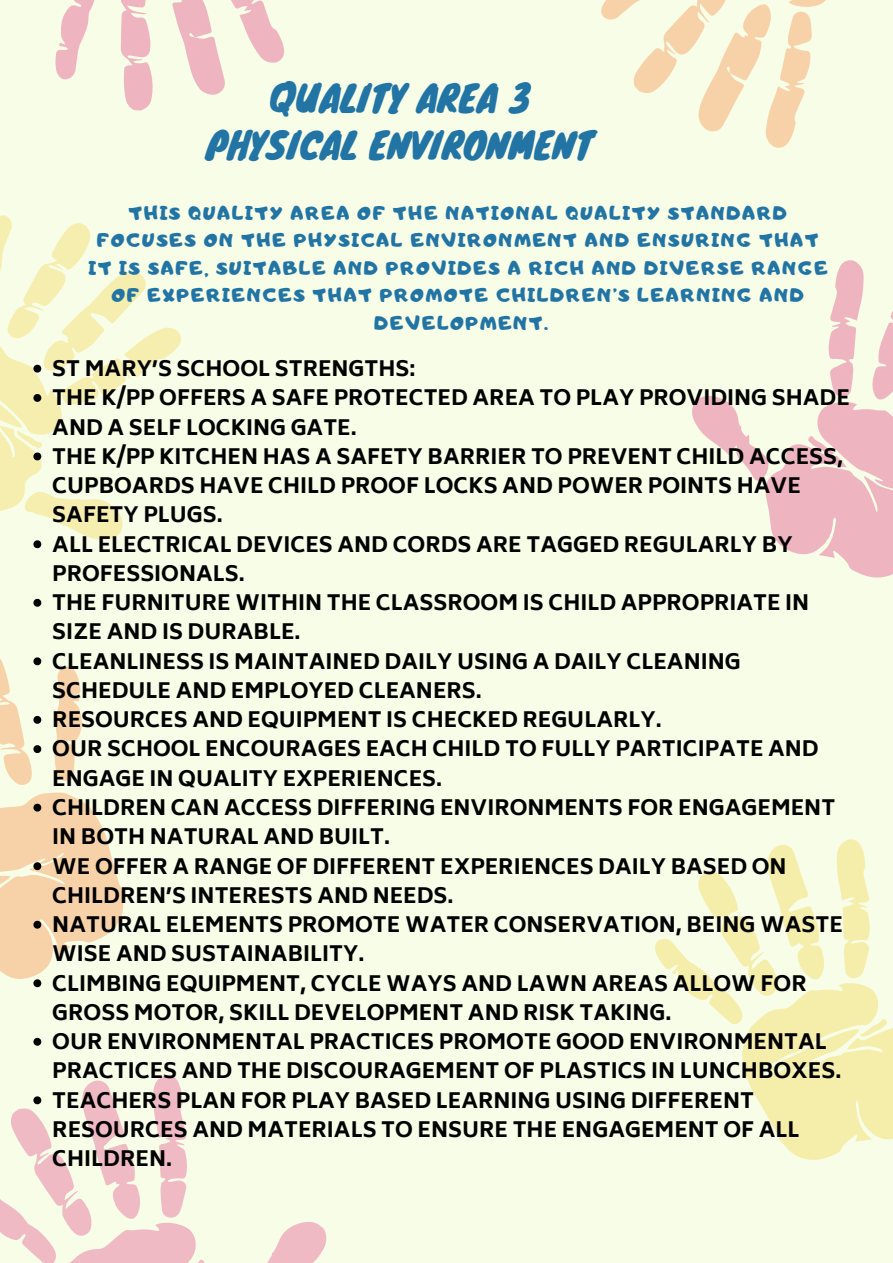
<style>
.page{position:relative;width:893px;height:1263px;background:#f7fde6}
.page>*{position:absolute;margin:0;border:0;box-sizing:border-box;transform-origin:0 0}
.t1{font:36px/47.2px "Knewave";color:#2274a5;text-align:center}
.t2{font:800 21px/29.2px "Biryani";color:#000}
.t3{font:18.52px/27.4px "Adigiana Toybox";letter-spacing:.09em;color:#2274a5;text-align:center}
</style>
<div class="page">
<svg style="left:655px;top:839px;width:238px;height:321px"></svg>
<svg style="left:692px;top:260px;width:201px;height:318px"></svg>
<svg style="left:55px;top:0;width:229px;height:111px"></svg>
<svg style="left:601px;top:0;width:225px;height:148px"></svg>
<svg style="left:0;top:215px;width:181px;height:334px"></svg>
<svg style="left:33px;top:599px;width:8px;height:8px"></svg>
<svg style="left:0;top:657px;width:124px;height:331px"></svg>
<svg style="left:33px;top:1038px;width:8px;height:8px"></svg>
<svg style="left:0;top:1075px;width:327px;height:188px"></svg>
<h1 class="t1" style="left:206px;top:73px;width:389px">QUALITY AREA 3<br>PHYSICAL ENVIRONMENT</h1>
<p class="t3" style="left:89px;top:199px;width:741px">THIS QUALITY AREA OF THE NATIONAL QUALITY STANDARD FOCUSES ON THE PHYSICAL ENVIRONMENT AND ENSURING THAT IT IS SAFE, SUITABLE AND PROVIDES A RICH AND DIVERSE RANGE OF EXPERIENCES THAT PROMOTE CHILDREN’S LEARNING AND DEVELOPMENT.</p>
<p class="t2" style="left:52px;top:354px;width:799px">ST MARY’S SCHOOL STRENGTHS:<br>THE K/PP OFFERS A SAFE PROTECTED AREA TO PLAY PROVIDING SHADE AND A SELF LOCKING GATE.<br>THE K/PP KITCHEN HAS A SAFETY BARRIER TO PREVENT CHILD ACCESS, CUPBOARDS HAVE CHILD PROOF LOCKS AND POWER POINTS HAVE SAFETY PLUGS.<br>ALL ELECTRICAL DEVICES AND CORDS ARE TAGGED REGULARLY BY PROFESSIONALS.<br>THE FURNITURE WITHIN THE CLASSROOM IS CHILD APPROPRIATE IN SIZE AND IS DURABLE.<br>CLEANLINESS IS MAINTAINED DAILY USING A DAILY CLEANING SCHEDULE AND EMPLOYED CLEANERS.<br>RESOURCES AND EQUIPMENT IS CHECKED REGULARLY.<br>OUR SCHOOL ENCOURAGES EACH CHILD TO FULLY PARTICIPATE AND ENGAGE IN QUALITY EXPERIENCES.<br>CHILDREN CAN ACCESS DIFFERING ENVIRONMENTS FOR ENGAGEMENT IN BOTH NATURAL AND BUILT.<br>WE OFFER A RANGE OF DIFFERENT EXPERIENCES DAILY BASED ON CHILDREN’S INTERESTS AND NEEDS.<br>NATURAL ELEMENTS PROMOTE WATER CONSERVATION, BEING WASTE WISE AND SUSTAINABILITY.<br>CLIMBING EQUIPMENT, CYCLE WAYS AND LAWN AREAS ALLOW FOR GROSS MOTOR, SKILL DEVELOPMENT AND RISK TAKING.<br>OUR ENVIRONMENTAL PRACTICES PROMOTE GOOD ENVIRONMENTAL PRACTICES AND THE DISCOURAGEMENT OF PLASTICS IN LUNCHBOXES.<br>TEACHERS PLAN FOR PLAY BASED LEARNING USING DIFFERENT RESOURCES AND MATERIALS TO ENSURE THE ENGAGEMENT OF ALL CHILDREN.</p>
</div>
